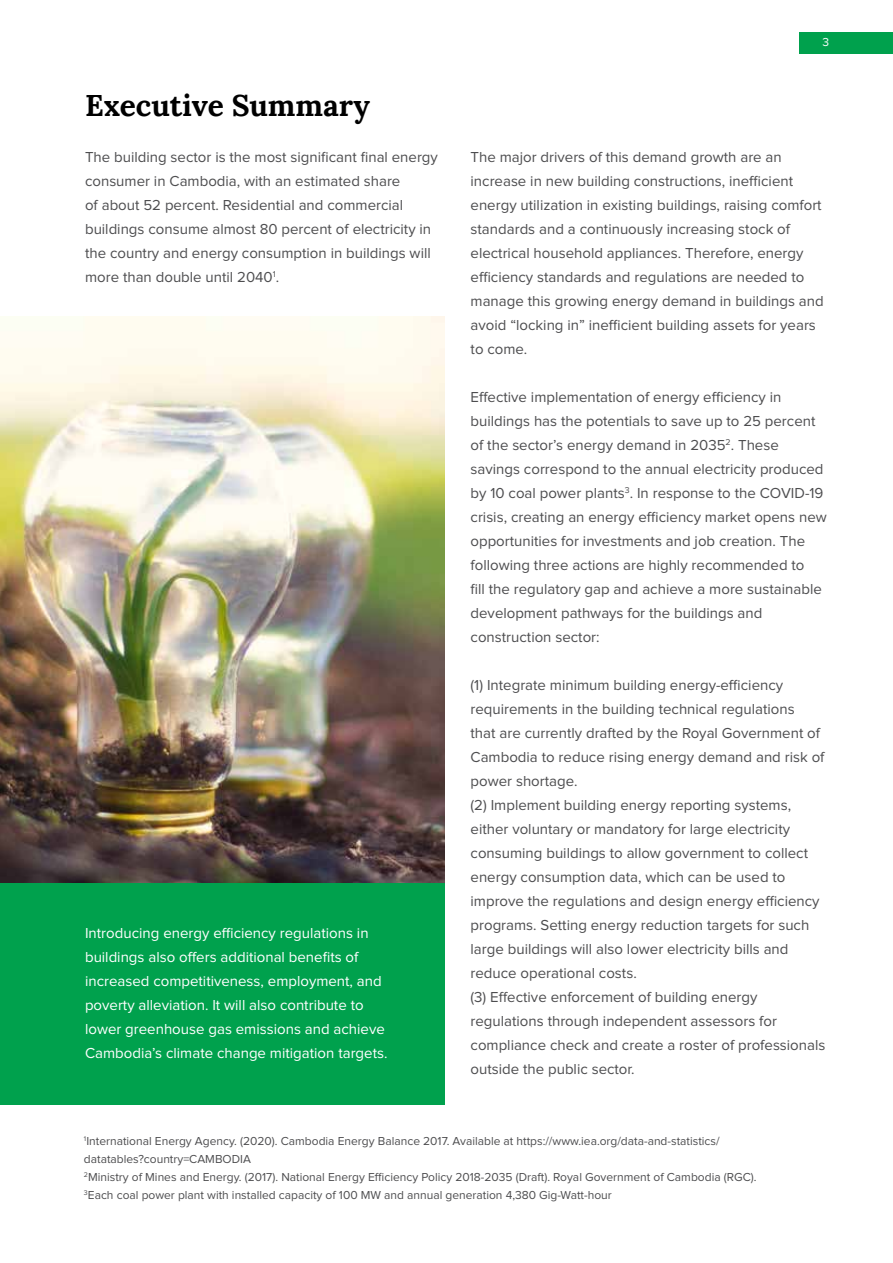
<style>
.page{position:relative;width:893px;height:1263px;background:#fff}
.page>*{position:absolute;margin:0;border:0;box-sizing:border-box;transform-origin:0 0}
.t1{font:700 30px "Lora";color:#000}
.t2{font:15px/24px "Proxima Nova";color:#4d4d4f}
.t3{font:15px/24px "Proxima Nova";color:#fff}
.t4{font:12px/18px "Proxima Nova";color:#4d4d4f}
.t5{font:12px "Proxima Nova";color:#fff}
</style>
<div class="page">
<img style="left:0;top:316px;width:444px;height:567px">
<div style="left:0;top:883px;width:444px;height:221px;background:#00a14d"></div>
<div style="left:799px;top:32px;width:94px;height:21px;background:#00a14d"></div>
<h1 class="t1" style="left:85px;top:83px;width:287px">Executive Summary</h1>
<p class="t2" style="left:85px;top:145px;width:354px">The building sector is the most significant final energy consumer in Cambodia, with an estimated share<br>of about 52 percent. Residential and commercial buildings consume almost 80 percent of electricity in the country and energy consumption in buildings will more than double until 2040<sup>1</sup>.</p>
<p class="t3" style="left:85px;top:921px;width:304px">Introducing energy efficiency regulations in buildings also offers additional benefits of increased competitiveness, employment, and poverty alleviation. It will also contribute to lower greenhouse gas emissions and achieve Cambodia’s climate change mitigation targets.</p>
<p class="t5" style="left:822px;top:36px;width:8px">3</p>
<p class="t2" style="left:471px;top:145px;width:355px">The major drivers of this demand growth are an increase in new building constructions, inefficient energy utilization in existing buildings, raising comfort standards and a continuously increasing stock of electrical household appliances. Therefore, energy efficiency standards and regulations are needed to manage this growing energy demand in buildings and avoid “locking in” inefficient building assets for years to come.</p>
<p class="t2" style="left:471px;top:385px;width:358px">Effective implementation of energy efficiency in buildings has the potentials to save up to 25 percent of the sector’s energy demand in 2035<sup>2</sup>. These savings correspond to the annual electricity produced by 10 coal power plants<sup>3</sup>. In response to the COVID-19 crisis, creating an energy efficiency market opens new opportunities for investments and job creation. The following three actions are highly recommended to<br>fill the regulatory gap and achieve a more sustainable development pathways for the buildings and construction sector:</p>
<p class="t2" style="left:471px;top:673px;width:356px">(1) Integrate minimum building energy-efficiency requirements in the building technical regulations<br>that are currently drafted by the Royal Government of Cambodia to reduce rising energy demand and risk of power shortage.<br>(2) Implement building energy reporting systems, either voluntary or mandatory for large electricity consuming buildings to allow government to collect energy consumption data, which can be used to improve the regulations and design energy efficiency programs. Setting energy reduction targets for such large buildings will also lower electricity bills and reduce operational costs.<br>(3) Effective enforcement of building energy regulations through independent assessors for compliance check and create a roster of professionals outside the public sector.</p>
<p class="t4" style="left:84px;top:1132px;width:674px"><sup>1</sup>International Energy Agency. (2020). Cambodia Energy Balance 2017. Available at https://www.iea.org/data-and-statistics/ datatables?country=CAMBODIA<br><sup>2</sup>Ministry of Mines and Energy. (2017). National Energy Efficiency Policy 2018-2035 (Draft). Royal Government of Cambodia (RGC).<br><sup>3</sup>Each coal power plant with installed capacity of 100 MW and annual generation 4,380 Gig-Watt-hour</p>
</div>
